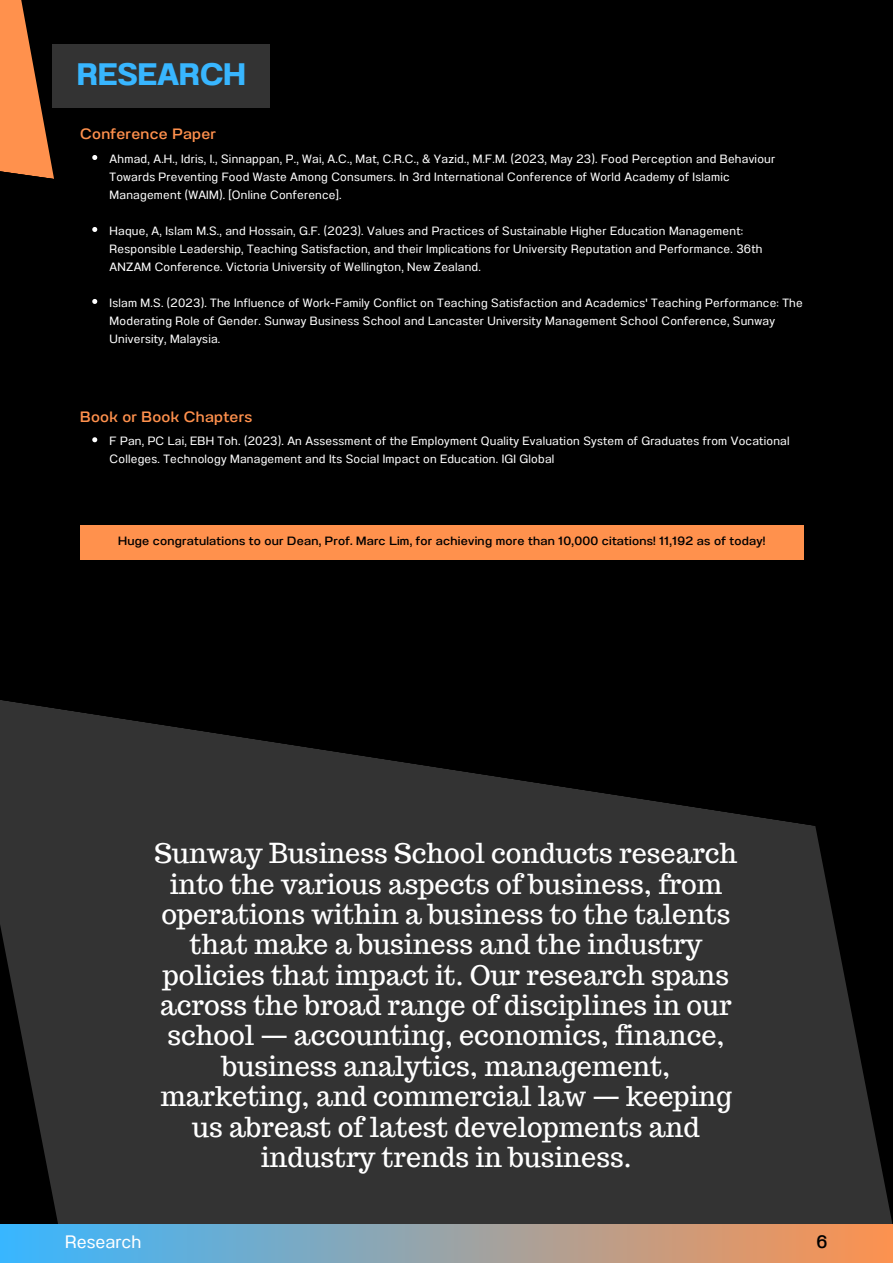
<style>
.page{position:relative;width:893px;height:1264px;background:#fff}
.page>*{position:absolute;margin:0;border:0;box-sizing:border-box;transform-origin:0 0}
.t1{font:700 31.05px "Anantason";color:#38b6ff}
.t2{font:27px/30.3px "Trocchi";color:#fff;text-align:center}
.t3{font:18px "Anantason";color:#fff}
.t4{font:500 18px "Anantason";color:#000}
.t5{font:15px "Anantason Medium Wd 112";letter-spacing:.02em;color:#ff914d}
.t6{font:12px/18px "Anantason";letter-spacing:.02em;color:#fff}
.t7{font:12px "Anantason Medium Wd 112";letter-spacing:.02em;color:#000}
.s1{font-family:"Noto Sans Gurmukhi"}
</style>
<div class="page">
<div style="left:0;top:0;width:892px;height:1262px;background:#000"></div>
<svg style="left:0;top:700px;width:892px;height:524px;fill:#333"></svg>
<div style="left:0;top:1224px;width:892px;height:38px;background:linear-gradient(to right,#38b6ff,#fc924f)"></div>
<svg style="left:0;top:0;width:54px;height:179px"></svg>
<div style="left:80px;top:525px;width:723px;height:35px;background:#ff914d"></div>
<div style="left:52px;top:45px;width:218px;height:63px;background:#333"></div>
<svg style="left:92px;top:155px;width:5px;height:5px"></svg>
<svg style="left:92px;top:227px;width:5px;height:5px"></svg>
<svg style="left:92px;top:299px;width:5px;height:5px"></svg>
<svg style="left:92px;top:437px;width:5px;height:5px"></svg>
<p class="t1" style="left:77px;top:57px;width:170px">RESEARCH</p>
<p class="t5" style="left:80px;top:125px;width:137px">Conference Paper</p>
<p class="t6" style="left:110px;top:150px;width:667px">Ahmad, A.H., Idris, I., Sinnappan, P., Wai, A.C., Mat, C.R.C., &amp; Yazid., M.F.M. (2023, May 23). Food Perception and Behaviour<br>Towards Preventing Food Waste Among Consumers. In 3rd International Conference of World Academy of Islamic<br>Management (WAIM). [Online Conference].</p>
<p class="t6" style="left:110px;top:222px;width:654px">Haque, A, Islam M.S., and Hossain, G.F. (2023). Values and Practices of Sustainable Higher Education Management:<br>Responsible Leadership, Teaching Satisfaction, and their Implications for University Reputation and Performance. 36th<br>ANZAM Conference. Victoria University of Wellington, New Zealand.</p>
<p class="t6" style="left:110px;top:294px;width:694px">Islam M.S. (2023). The Influence of Work-Family Conflict on Teaching Satisfaction and Academics' Teaching Performance: The<br>Moderating Role of Gender. Sunway Business School and Lancaster University Management School Conference, Sunway<br>University, Malaysia.</p>
<p class="t5" style="left:80px;top:407px;width:173px">Book or Book Chapters</p>
<p class="t6" style="left:110px;top:432px;width:681px">F Pan, PC Lai, EBH Toh. (2023). An Assessment of the Employment Quality Evaluation System of Graduates from Vocational<br>Colleges. Technology Management and Its Social Impact on Education. IGI Global</p>
<p class="t7" style="left:118px;top:534px;width:648px">Huge congratulations to our Dean, Prof. Marc Lim, for achieving more than 10,000 citations! 11,192 as of today!</p>
<p class="t2" style="left:154px;top:838px;width:584px">Sunway Business School conducts research into the various aspects of business, from operations within a business to the talents that make a business and the industry policies that impact it. Our research spans across the broad range of disciplines in our school <span class="s1">—</span> accounting, economics, finance, business analytics, management, marketing, and commercial law <span class="s1">—</span> keeping us abreast of latest developments and industry trends in business.</p>
<p class="t3" style="left:65px;top:1231px;width:78px">Research</p>
<p class="t4" style="left:816px;top:1231px;width:12px">6</p>
</div>
